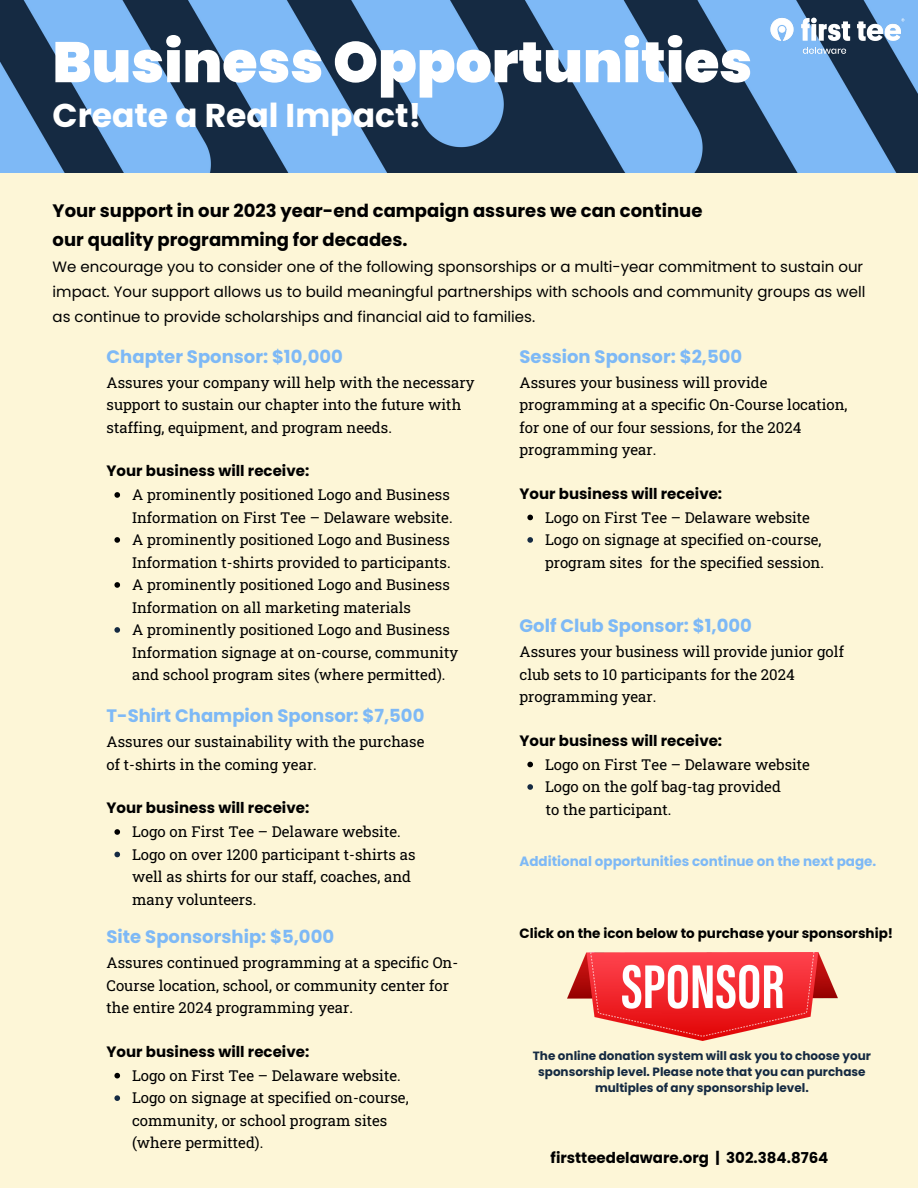
<style>
.page{position:relative;width:918px;height:1188px;background:#fdf6d7}
.page>*{position:absolute;margin:0;border:0;box-sizing:border-box;transform-origin:0 0}
.t1{font:900 57px "Poppins";color:#fff}
.t2{font:700 33px "Poppins";color:#fff}
.t3{font:700 18px "Poppins";color:#7eb9f6}
.t4{font:700 18px "Poppins";color:#000}
.t5{font:15px/22.5px "Roboto Slab";color:#000}
.t6{font:15px/24.8px "Poppins";color:#000}
.t7{font:700 15px "Poppins";color:#000}
.t8{font:700 13.5px "Poppins";color:#7eb9f6}
.t9{font:700 13.5px "Poppins";color:#000}
.t10{font:700 12px/16px "Poppins";color:#152a42;text-align:center}
</style>
<div class="page">
<img style="left:567px;top:952px;width:270px;height:89px">
<img style="left:0;top:0;width:918px;height:172px">
<img style="left:767px;top:15px;width:140px;height:52px">
<svg style="left:114px;top:492px;width:6px;height:6px"></svg>
<svg style="left:114px;top:537px;width:6px;height:6px"></svg>
<svg style="left:114px;top:582px;width:6px;height:6px"></svg>
<svg style="left:114px;top:627px;width:6px;height:6px"></svg>
<svg style="left:114px;top:829px;width:6px;height:6px"></svg>
<svg style="left:114px;top:852px;width:6px;height:5px"></svg>
<svg style="left:114px;top:1073px;width:6px;height:5px"></svg>
<svg style="left:114px;top:1095px;width:6px;height:6px"></svg>
<svg style="left:527px;top:515px;width:6px;height:5px"></svg>
<svg style="left:527px;top:537px;width:6px;height:6px"></svg>
<svg style="left:527px;top:762px;width:6px;height:5px"></svg>
<svg style="left:527px;top:784px;width:6px;height:6px"></svg>
<p class="t1" style="left:53px;top:22px;width:701px">Business Opportunities</p>
<p class="t2" style="left:53px;top:93px;width:370px">Create a Real Impact!</p>
<p class="t4" style="left:53px;top:198px;width:651px">Your support in our 2023 year-end campaign assures we can continue</p>
<p class="t4" style="left:53px;top:228px;width:356px">our quality programming for decades.</p>
<p class="t6" style="left:53px;top:255px;width:814px">We encourage you to consider one of the following sponsorships or a multi-year commitment to sustain our impact. Your support allows us to build meaningful partnerships with schools and community groups as well</p>
<p class="t6" style="left:53px;top:304px;width:484px">as continue to provide scholarships and financial aid to families.</p>
<p class="t3" style="left:107px;top:344px;width:238px">Chapter Sponsor: $10,000</p>
<p class="t5" style="left:107px;top:370px;width:369px">Assures your company will help with the necessary support to sustain our chapter into the future with staffing, equipment, and program needs.</p>
<p class="t7" style="left:107px;top:461px;width:204px">Your business will receive:</p>
<p class="t5" style="left:132px;top:483px;width:322px">A prominently positioned Logo and Business<br>Information on First Tee – Delaware website.</p>
<p class="t5" style="left:132px;top:528px;width:320px">A prominently positioned Logo and Business<br>Information t-shirts provided to participants.</p>
<p class="t5" style="left:132px;top:573px;width:319px">A prominently positioned Logo and Business<br>Information on all marketing materials</p>
<p class="t5" style="left:132px;top:618px;width:328px">A prominently positioned Logo and Business<br>Information signage at on-course, community and school program sites (where permitted).</p>
<p class="t3" style="left:107px;top:703px;width:319px">T-Shirt Champion Sponsor: $7,500</p>
<p class="t5" style="left:107px;top:730px;width:319px">Assures our sustainability with the purchase</p>
<p class="t5" style="left:107px;top:752px;width:212px">of t-shirts in the coming year.</p>
<p class="t7" style="left:107px;top:798px;width:204px">Your business will receive:</p>
<p class="t5" style="left:132px;top:820px;width:270px">Logo on First Tee – Delaware website.</p>
<p class="t5" style="left:132px;top:842px;width:285px">Logo on over 1200 participant t-shirts as well as shirts for our staff, coaches, and many volunteers.</p>
<p class="t3" style="left:107px;top:925px;width:229px">Site Sponsorship: $5,000</p>
<p class="t5" style="left:107px;top:951px;width:353px">Assures continued programming at a specific On-<br>Course location, school, or community center for the entire 2024 programming year.</p>
<p class="t7" style="left:107px;top:1041px;width:204px">Your business will receive:</p>
<p class="t5" style="left:132px;top:1064px;width:270px">Logo on First Tee – Delaware website.</p>
<p class="t5" style="left:132px;top:1086px;width:278px">Logo on signage at specified on-course, community, or school program sites (where permitted).</p>
<p class="t3" style="left:520px;top:344px;width:224px">Session Sponsor: $2,500</p>
<p class="t5" style="left:520px;top:370px;width:330px">Assures your business will provide programming at a specific On-Course location, for one of our four sessions, for the 2024 programming year.</p>
<p class="t7" style="left:520px;top:483px;width:204px">Your business will receive:</p>
<p class="t5" style="left:545px;top:505px;width:267px">Logo on First Tee – Delaware website</p>
<p class="t5" style="left:545px;top:528px;width:281px">Logo on signage at specified on-course, program sites for the specified session.</p>
<p class="t3" style="left:520px;top:613px;width:234px">Golf Club Sponsor: $1,000</p>
<p class="t5" style="left:520px;top:640px;width:326px">Assures your business will provide junior golf club sets to 10 participants for the 2024 programming year.</p>
<p class="t7" style="left:520px;top:730px;width:204px">Your business will receive:</p>
<p class="t5" style="left:545px;top:752px;width:267px">Logo on First Tee – Delaware website</p>
<p class="t5" style="left:545px;top:775px;width:237px">Logo on the golf bag-tag provided</p>
<p class="t5" style="left:546px;top:797px;width:127px">to the participant.</p>
<p class="t8" style="left:520px;top:852px;width:358px">Additional opportunities continue on the next page.</p>
<p class="t9" style="left:520px;top:924px;width:375px">Click on the icon below to purchase your sponsorship!</p>
<p class="t10" style="left:533px;top:1048px;width:340px">The online donation system will ask you to choose your sponsorship level. Please note that you can purchase multiples of any sponsorship level.</p>
<p class="t7" style="left:551px;top:1148px;width:279px">firstteedelaware.org | 302.384.8764</p>
</div>
